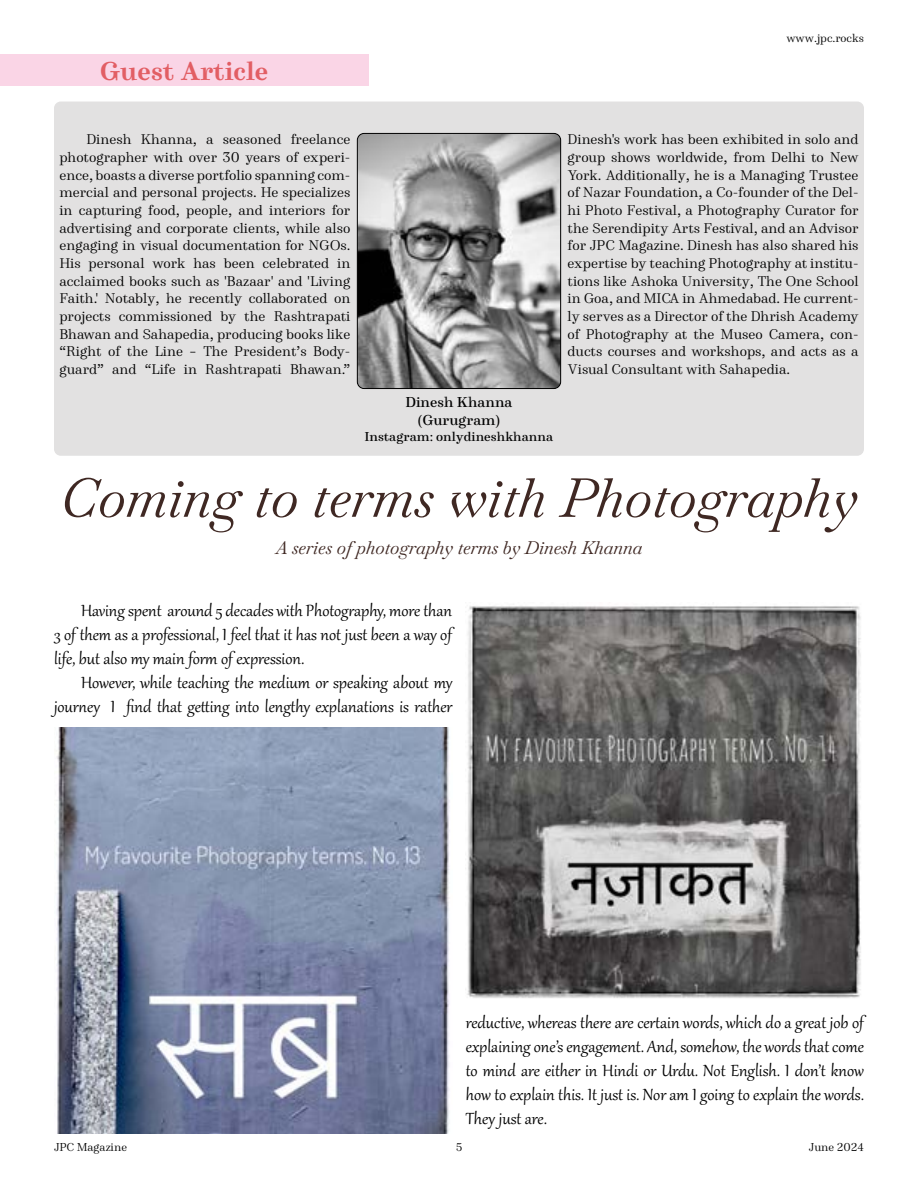
<style>
.page{position:relative;width:918px;height:1188px;background:#fff}
.page>*{position:absolute;margin:0;border:0;box-sizing:border-box;transform-origin:0 0}
.t1{font:italic 54px "Baskervville";color:#3f2823}
.t2{font:700 27px "Winslow";color:#e25e64}
.t3{font:19.95px/24px "Gabriola";color:#000;text-align:justify}
.t4{font:italic 18px "Baskervville";color:#3f2823}
.t5{font:600 15px/18px "Winslow";color:#000;text-align:center}
.t6{font:14.7px/17.7px "Winslow";color:#000;text-align:justify}
.t7{font:600 13.5px "Winslow";color:#000}
.t8{font:12px "Winslow";color:#000}
</style>
<div class="page">
<div style="left:54px;top:102px;width:810px;height:354px;background:#e2e1e1;border-radius:7px"></div>
<img style="left:56px;top:728px;width:394px;height:406px">
<img style="left:467px;top:606px;width:394px;height:392px">
<div style="left:0;top:54px;width:368px;height:32px;background:#fad5e6"></div>
<img style="left:357px;top:133px;width:204px;height:256px">
<div style="left:357px;top:133px;width:204px;height:256px;border:1px solid #000;border-radius:7px"></div>
<h2 class="t2" style="left:100px;top:50px;width:170px">Guest Article</h2>
<p class="t8" style="left:786px;top:29px;width:79px">www.jpc.rocks</p>
<p class="t6" style="left:59px;top:130px;width:293px;text-indent:27px">Dinesh Khanna, a seasoned freelance photographer with over 30 years of experi&shy;ence, boasts a diverse portfolio spanning com&shy;mercial and personal projects. He specializes in capturing food, people, and interiors for advertising and corporate clients, while also engaging in visual documentation for NGOs.<br>His personal work has been celebrated in acclaimed books such as 'Bazaar' and 'Living Faith.' Notably, he recently collaborated on projects commissioned by the Rashtrapati Bhawan and Sahapedia, producing books like “Right of the Line – The President’s Body&shy;guard” and “Life in Rashtrapati Bhawan.”</p>
<p class="t6" style="left:568px;top:130px;width:293px">Dinesh's work has been exhibited in solo and group shows worldwide, from Delhi to New York. Additionally, he is a Managing Trustee of Nazar Foundation, a Co-founder of the Del&shy;hi Photo Festival, a Photography Curator for the Serendipity Arts Festival, and an Advisor for JPC Magazine. Dinesh has also shared his expertise by teaching Photography at institu&shy;tions like Ashoka University, The One School in Goa, and MICA in Ahmedabad. He current&shy;ly serves as a Director of the Dhrish Academy of Photography at the Museo Camera, con&shy;ducts courses and workshops, and acts as a Visual Consultant with Sahapedia.</p>
<p class="t5" style="left:405px;top:392px;width:109px">Dinesh Khanna (Gurugram)</p>
<p class="t7" style="left:365px;top:426px;width:190px">Instagram: onlydineshkhanna</p>
<h1 class="t1" style="left:60px;top:455px;width:799px">Coming to terms with Photography</h1>
<p class="t4" style="left:276px;top:534px;width:368px">A series of photography terms by Dinesh Khanna</p>
<h3 class="t3" style="left:54px;top:597px;width:400px;text-indent:27px">Having spent around 5 decades with Photography, more than 3 of them as a professional, I feel that it has not just been a way of life, but also my main form of expression.</h3>
<h3 class="t3" style="left:54px;top:669px;width:400px;text-align:right">However, while teaching the medium or speaking about my journey I find that getting into lengthy explanations is rather</h3>
<p class="t3" style="left:466px;top:1009px;width:400px">reductive, whereas there are certain words, which do a great job of explaining one’s engagement. And, somehow, the words that come to mind are either in Hindi or Urdu. Not English. I don’t know how to explain this. It just is. Nor am I going to explain the words.<br>They just are.</p>
<p class="t8" style="left:54px;top:1138px;width:75px">JPC Magazine</p>
<p class="t8" style="left:456px;top:1138px;width:8px">5</p>
<p class="t8" style="left:809px;top:1138px;width:57px">June 2024</p>
</div>
